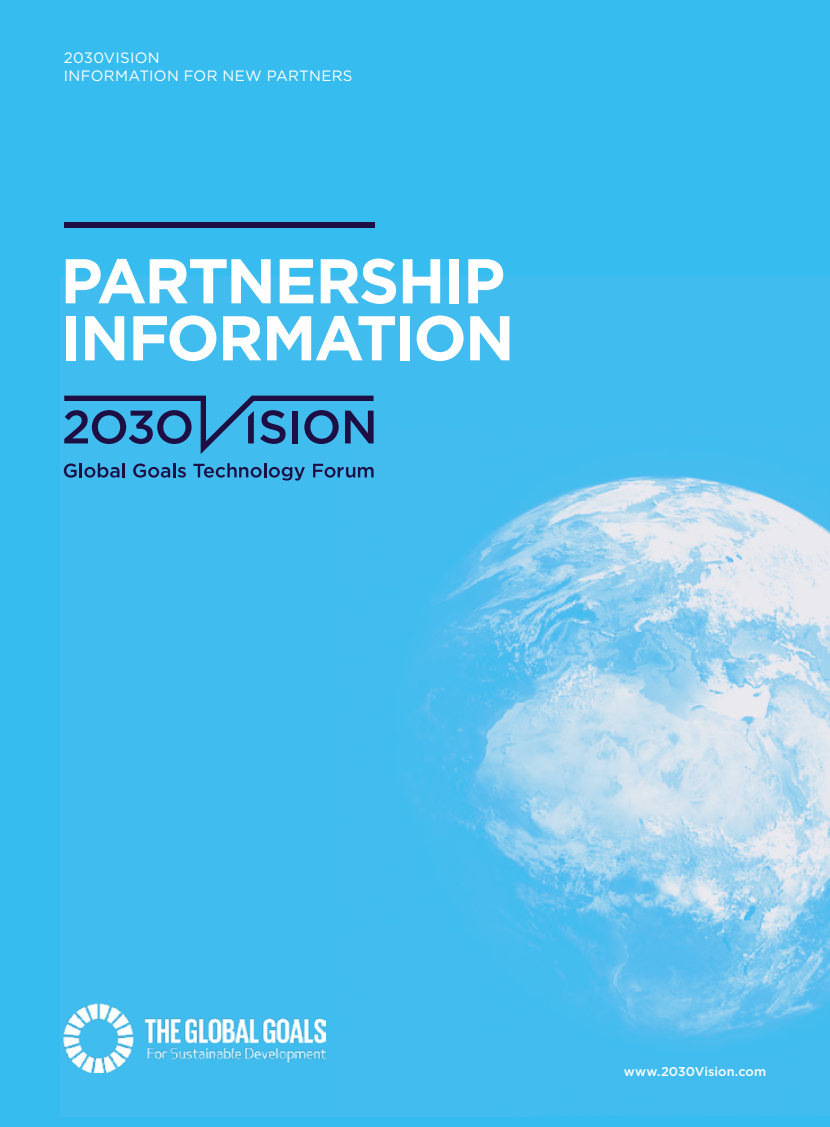
<style>
.page{position:relative;width:830px;height:1127px;background:#fff}
.page>*{position:absolute;margin:0;border:0;box-sizing:border-box;transform-origin:0 0}
.t1{font:700 63px/57px "Gotham";letter-spacing:-.03em;color:#fff}
.t2{font:15px/18px "Gotham";letter-spacing:.02em;color:#fff}
.Bodytext_IntroPara{font:500 12.75px "Gotham";letter-spacing:.005em;color:#fff}
</style>
<div class="page">
<div style="left:0;top:0;width:829px;height:1127px;background:#36bcee"></div>
<img style="left:60px;top:276px;width:769px;height:841px">
<svg style="left:64px;top:396px;width:309px;height:58px"></svg>
<svg style="left:64px;top:463px;width:13px;height:15px"></svg>
<hr style="left:79px;top:463px;width:3px;height:14px;background:#1d0f44">
<svg style="left:84px;top:463px;width:40px;height:15px"></svg>
<svg style="left:133px;top:463px;width:53px;height:15px"></svg>
<svg style="left:193px;top:463px;width:112px;height:17px"></svg>
<svg style="left:313px;top:464px;width:60px;height:14px"></svg>
<div style="left:64px;top:222px;width:310px;height:6px;background:#1d0f44"></div>
<img style="left:64px;top:1003px;width:261px;height:69px">
<p class="t2" style="left:64px;top:48px;width:290px">2030VISION<br>INFORMATION FOR NEW PARTNERS</p>
<p class="t1" style="left:60px;top:252px;width:455px">PARTNERSHIP<br>INFORMATION</p>
<p class="Bodytext_IntroPara" style="left:623px;top:1063px;width:144px">www.2030Vision.com</p>
</div>
